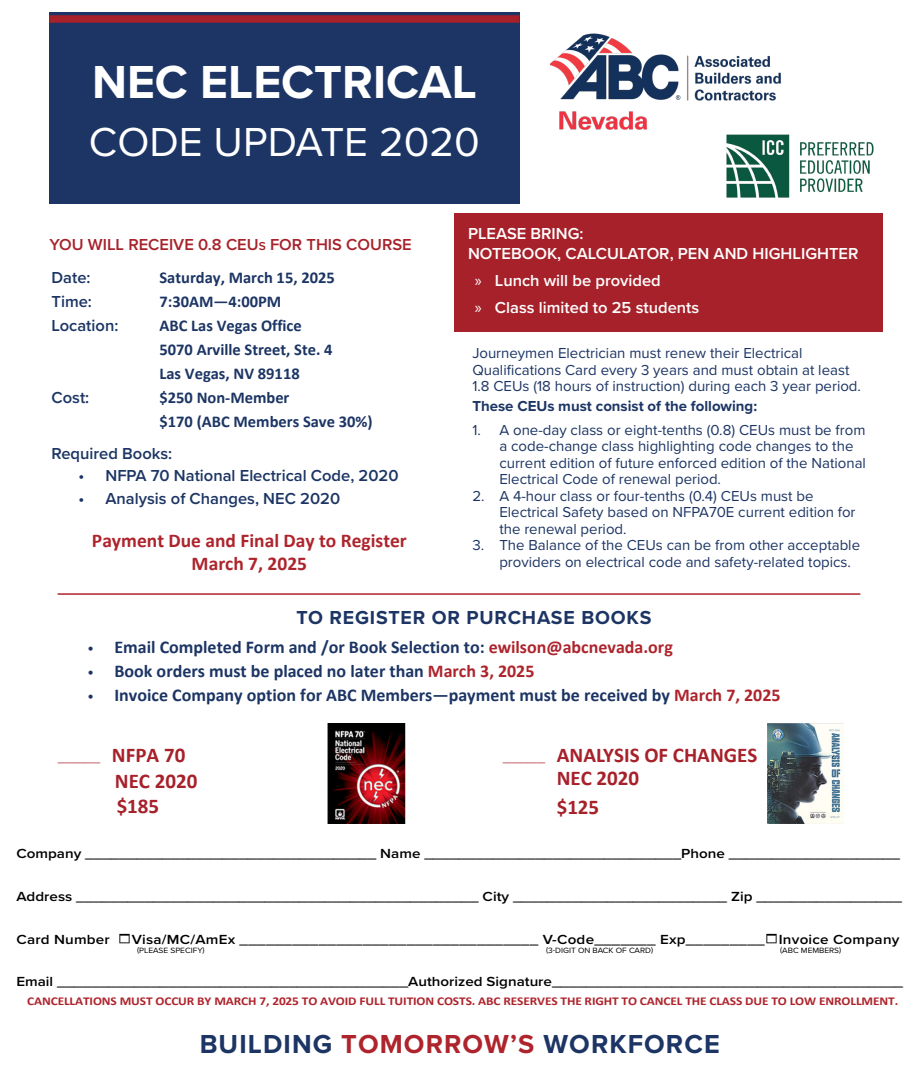
<style>
.page{position:relative;width:918px;height:1080px;background:#fff}
.page>*{position:absolute;margin:0;border:0;box-sizing:border-box;transform-origin:0 0}
.t1{font:700 48px "Proxima Nova";color:#fff}
.t2{font:42px "Proxima Nova";color:#fff}
.t3{font:700 27px "Proxima Nova";letter-spacing:.04em;color:#1c3564}
.t4{font:700 21px/25.2px "Calibri";color:#a7212a}
.t5{font:700 19.5px/23.4px "Calibri";color:#ae242c;text-align:center}
.t6{font:700 19.5px "Proxima Nova";letter-spacing:.04em;color:#1c3564}
.t7{font:700 18px "Calibri";color:#1c3564}
.t8{font:700 16.5px/24px "Calibri";color:#1c3564}
.t9{font:600 16.5px/24px "Proxima Nova";color:#1c3564}
.t10{font:600 16.5px/19.8px "Proxima Nova";color:#fff}
.t11{font:600 16.5px "Proxima Nova";color:#a7212a}
.t12{font:15px/16.5px "Proxima Nova";color:#1c3564}
.t13{font:700 15px "Proxima Nova";color:#1c3564}
.t14{font:600 13.65px "Proxima Nova";color:#000;scale:1.11 1}
.t15{font:700 12px "Calibri";letter-spacing:-.01em;color:#ae242c;scale:1.11 1}
.t16{font:7.95px "Proxima Nova";color:#000;scale:1.06 1}
.s1{font-size:12px}
.s2{font-family:"Myriad Pro";font-weight:400}
.s3{font-family:"Proxima Nova";font-weight:600}
.s4{color:#ae242c}
.s5{font-family:"Proxima Nova";font-weight:300;font-size:15px}
</style>
<div class="page">
<img style="left:327px;top:724px;width:79px;height:99px">
<img style="left:768px;top:724px;width:75px;height:99px">
<hr style="left:58px;top:593px;width:802px;height:2px;background:#ae242c">
<div style="left:454px;top:213px;width:429px;height:119px;background:#a7212a"></div>
<img style="left:726px;top:134px;width:148px;height:64px">
<img style="left:550px;top:33px;width:236px;height:121px">
<div style="left:49px;top:12px;width:470px;height:192px;background:#1c3564"></div>
<div style="left:49px;top:15px;width:470px;height:8px;background:#a7212a"></div>
<h1 class="t1" style="left:92px;top:46px;width:386px">NEC ELECTRICAL</h1>
<h2 class="t2" style="left:89px;top:111px;width:392px">CODE UPDATE 2020</h2>
<p class="t11" style="left:49px;top:233px;width:364px">YOU WILL RECEIVE 0.8 CEU<span class="s1">S</span> FOR THIS COURSE</p>
<p class="t8" style="left:160px;top:266px;width:215px">Saturday, March 15, 2025<br>7:30AM—4:00PM<br>ABC Las Vegas Office<br>5070 Arville Street, Ste. 4<br>Las Vegas, NV 89118<br>$250 Non-Member<br>$170 (ABC Members Save 30%)</p>
<p class="t9" style="left:52px;top:441px;width:122px">Required Books:</p>
<p class="t9" style="left:79px;top:463px;width:322px">• NFPA 70 National Electrical Code, 2020</p>
<p class="t9" style="left:79px;top:486px;width:263px">• Analysis of Changes, NEC 2020</p>
<h3 class="t5" style="left:92px;top:529px;width:316px">Payment Due and Final Day to Register<br>March 7, 2025</h3>
<p class="t9" style="left:52px;top:265px;width:68px">Date:<br>Time:<br>Location:</p>
<p class="t9" style="left:52px;top:385px;width:39px">Cost:</p>
<p class="t10" style="left:468px;top:224px;width:392px">PLEASE BRING:<br>NOTEBOOK, CALCULATOR, PEN AND HIGHLIGHTER</p>
<p class="t10" style="left:475px;top:267px;width:226px;line-height:27px"><span class="s2">»</span> Lunch will be provided<br><span class="s2">»</span> Class limited to 25 students</p>
<p class="t12" style="left:472px;top:344px;width:390px">Journeymen Electrician must renew their Electrical<br>Qualifications Card every 3 years and must obtain at least<br>1.8 CEUs (18 hours of instruction) during each 3 year period.</p>
<p class="t13" style="left:472px;top:395px;width:286px">These CEUs must consist of the following:</p>
<p class="t12" style="left:499px;top:421px;width:368px;text-indent:-27px">1. A one-day class or eight-tenths (0.8) CEUs must be from a code-change class highlighting code changes to the current edition of future enforced edition of the National Electrical Code of renewal period.</p>
<p class="t12" style="left:499px;top:487px;width:358px;text-indent:-27px">2. A 4-hour class or four-tenths (0.4) CEUs must be<br>Electrical Safety based on NFPA70E current edition for the renewal period.</p>
<p class="t12" style="left:499px;top:536px;width:362px;text-indent:-27px">3. The Balance of the CEUs can be from other acceptable providers on electrical code and safety-related topics.</p>
<h3 class="t6" style="left:297px;top:603px;width:356px">TO REGISTER OR PURCHASE BOOKS</h3>
<p class="t7" style="left:87px;top:634px;width:587px"><span class="s3">•</span> Email Completed Form and /or Book Selection to: <span class="s4">ewilson@abcnevada.org</span></p>
<p class="t7" style="left:87px;top:658px;width:449px"><span class="s3">•</span> Book orders must be placed no later than <span class="s4">March 3, 2025</span></p>
<p class="t7" style="left:87px;top:682px;width:695px"><span class="s3">•</span> Invoice Company option for ABC Members—payment must be received by <span class="s4">March 7, 2025</span></p>
<h3 class="t4" style="left:115px;top:743px;width:84px;text-indent:-57px"><span class="s5">_____</span> NFPA 70<br>NEC 2020 $185</h3>
<h3 class="t4" style="left:557px;top:744px;width:202px;line-height:22.2px;text-indent:-54px"><span class="s5">_____</span> ANALYSIS OF CHANGES<br>NEC 2020</h3>
<h3 class="t4" style="left:557px;top:794px;width:44px">$125</h3>
<p class="t14" style="left:16px;top:844px;width:798px">Company __________________________________ Name ______________________________Phone ____________________</p>
<p class="t14" style="left:16px;top:886px;width:799px">Address _______________________________________________ City _________________________ Zip _________________</p>
<p class="t14" style="left:16px;top:929px;width:86px">Card Number</p>
<p class="t14" style="left:132px;top:929px;width:693px">Visa/MC/AmEx __________________________________ V-Code_______ Exp_________ Invoice Company</p>
<p class="t16" style="left:137px;top:944px;width:65px">(PLEASE SPECIFY)</p>
<p class="t16" style="left:546px;top:944px;width:103px">(3-DIGIT ON BACK OF CARD)</p>
<p class="t16" style="left:780px;top:944px;width:59px">(ABC MEMBERS)</p>
<p class="t14" style="left:16px;top:972px;width:800px">Email _________________________________________Authorized Signature_________________________________________</p>
<p class="t15" style="left:27px;top:993px;width:786px">CANCELLATIONS MUST OCCUR BY MARCH 7, 2025 TO AVOID FULL TUITION COSTS. ABC RESERVES THE RIGHT TO CANCEL THE CLASS DUE TO LOW ENROLLMENT.</p>
<h3 class="t3" style="left:200px;top:1024px;width:522px">BUILDING <span class="s4">TOMORROW’S</span> WORKFORCE</h3>
</div>
